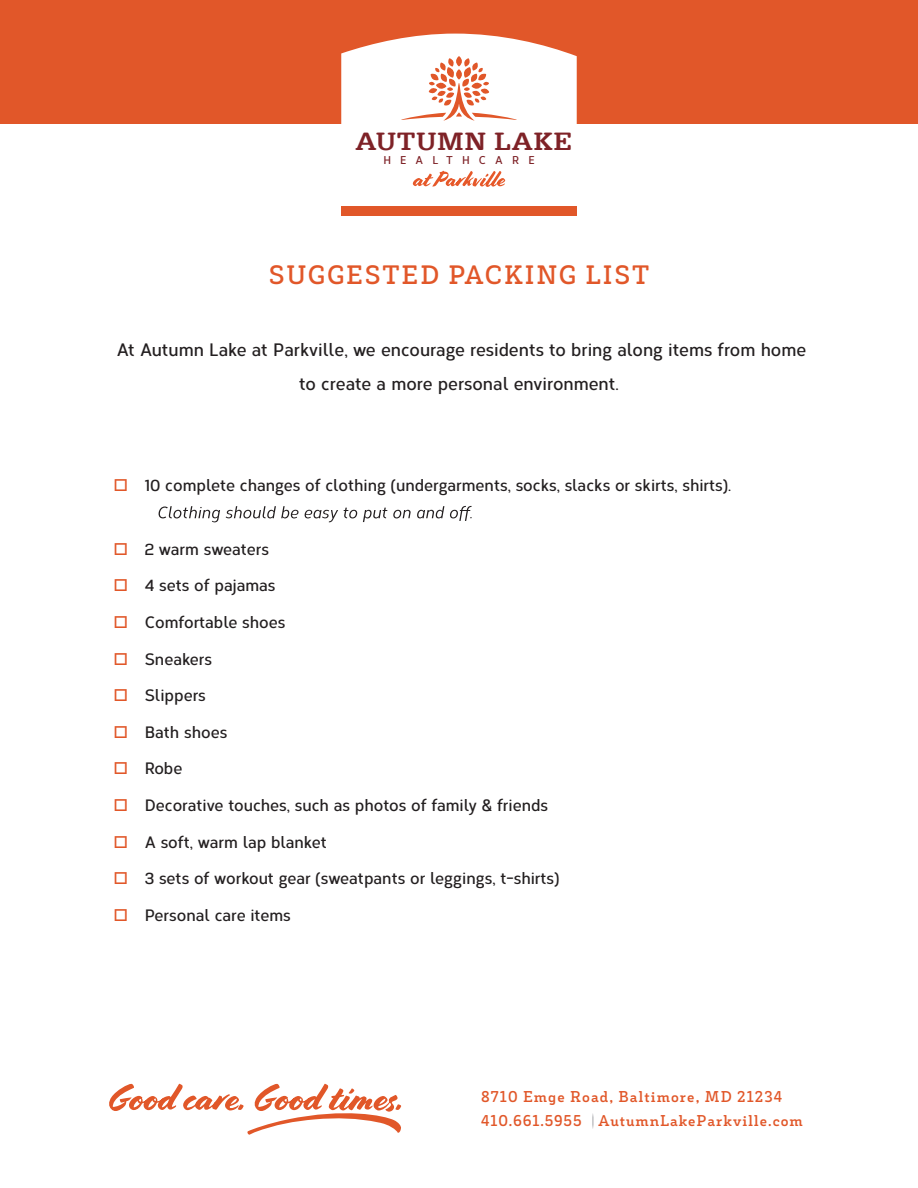
<style>
.page{position:relative;width:918px;height:1188px;background:#fff}
.page>*{position:absolute;margin:0;border:0;box-sizing:border-box;transform-origin:0 0}
.t1{font:500 expanded 25.95px "URW Typewriter W01";letter-spacing:.02em;color:#7e2227}
.t2{font:700 25.5px "Decour Soft W00";letter-spacing:.085em;color:#e15729}
.t3{font:600 18px/33.6px "Corbert Condensed W00";color:#231f20;text-align:center}
.t4{font:600 16.5px "Corbert Condensed W00";color:#231f20}
.t5{font:700 15px/24px "Decour Soft W00";letter-spacing:.075em;color:#e15729}
.t6{font:600 11.25px "Corbert Condensed W00";letter-spacing:.81em;color:#7e2227}
.s1{color:#e15729}
</style>
<div class="page">
<div style="left:0;top:0;width:918px;height:123px;background:#e15729"></div>
<svg style="left:109px;top:1084px;width:292px;height:51px"></svg>
<svg style="left:592px;top:1113px;width:2px;height:16px"></svg>
<svg style="left:159px;top:506px;width:313px;height:16px"></svg>
<svg style="left:341px;top:34px;width:236px;height:182px"></svg>
<h1 class="t1" style="left:355px;top:126px;width:218px">AUTUMN LAKE</h1>
<p class="t6" style="left:383px;top:152px;width:153px">HEALTHCARE</p>
<h2 class="t2" style="left:269px;top:258px;width:381px">SUGGESTED PACKING LIST</h2>
<p class="t3" style="left:117px;top:332px;width:691px">At Autumn Lake at Parkville, we encourage residents to bring along items from home to create a more personal environment.</p>
<p class="t4" style="left:114px;top:472px;width:619px"><span class="s1">□</span> 10 complete changes of clothing (undergarments, socks, slacks or skirts, shirts).</p>
<p class="t4" style="left:114px;top:537px;width:157px"><span class="s1">□</span> 2 warm sweaters</p>
<p class="t4" style="left:114px;top:573px;width:163px"><span class="s1">□</span> 4 sets of pajamas</p>
<p class="t4" style="left:114px;top:610px;width:173px"><span class="s1">□</span> Comfortable shoes</p>
<p class="t4" style="left:114px;top:646px;width:100px"><span class="s1">□</span> Sneakers</p>
<p class="t4" style="left:114px;top:683px;width:94px"><span class="s1">□</span> Slippers</p>
<p class="t4" style="left:114px;top:720px;width:115px"><span class="s1">□</span> Bath shoes</p>
<p class="t4" style="left:114px;top:756px;width:70px"><span class="s1">□</span> Robe</p>
<p class="t4" style="left:114px;top:793px;width:436px"><span class="s1">□</span> Decorative touches, such as photos of family &amp; friends</p>
<p class="t4" style="left:114px;top:829px;width:215px"><span class="s1">□</span> A soft, warm lap blanket</p>
<p class="t4" style="left:114px;top:866px;width:447px"><span class="s1">□</span> 3 sets of workout gear (sweatpants or leggings, t-shirts)</p>
<p class="t4" style="left:114px;top:903px;width:179px"><span class="s1">□</span> Personal care items</p>
<p class="t5" style="left:481px;top:1084px;width:323px">8710 Emge Road, Baltimore, MD 21234<br>410.661.5955 AutumnLakeParkville.com</p>
</div>
